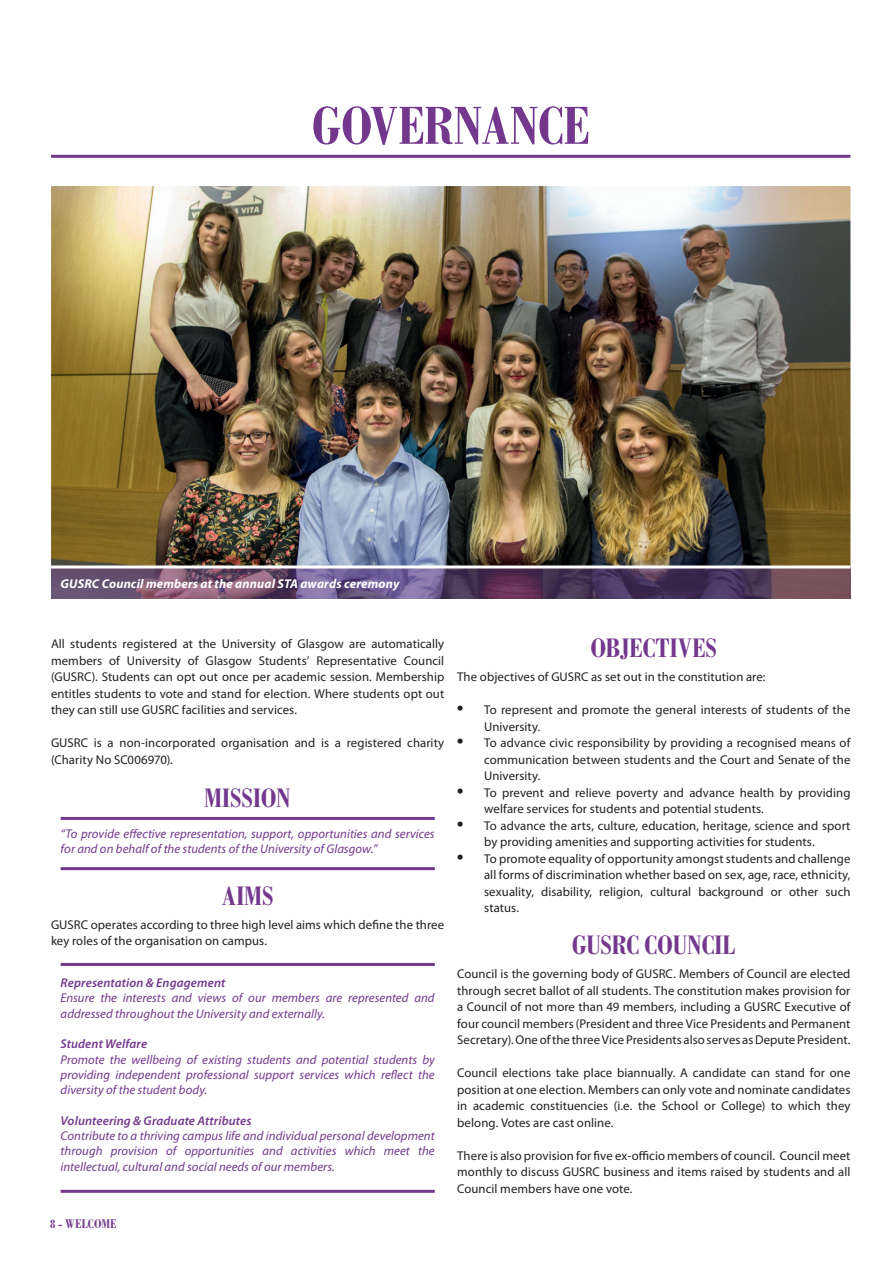
<style>
.page{position:relative;width:893px;height:1263px;background:#fff}
.page>*{position:absolute;margin:0;border:0;box-sizing:border-box;transform-origin:0 0}
.t1{font:700 condensed 57px "Bodoni Std";letter-spacing:.005em;color:#73388d}
.t2{font:700 condensed 28.5px "Bodoni Std";letter-spacing:.005em;color:#73388d}
.t3{font:700 condensed 13.5px "Bodoni Std";letter-spacing:.02em;color:#73388d}
.t4{font:12.75px/16.5px "Myriad Pro";letter-spacing:.005em;color:#231f20;text-align:justify}
.t5{font:italic 12.75px/15.3px "Myriad Pro";letter-spacing:.005em;color:#73388d}
.t6{font:italic 600 12.75px "Myriad Pro";letter-spacing:.01em;color:#73388d}
.t7{font:italic 700 12.75px "Myriad Pro";letter-spacing:.015em;color:#fff}
.s1{font-family:"Times";font-size:18px}
</style>
<div class="page">
<img style="left:51px;top:186px;width:799px;height:379px">
<hr style="left:51px;top:155px;width:799px;height:3px;background:#73388d">
<hr style="left:61px;top:817px;width:374px;height:3px;background:#73388d">
<hr style="left:61px;top:867px;width:374px;height:3px;background:#73388d">
<hr style="left:61px;top:963px;width:374px;height:3px;background:#73388d">
<hr style="left:61px;top:1190px;width:374px;height:3px;background:#73388d">
<img style="left:51px;top:568px;width:799px;height:30px">
<h1 class="t1" style="left:312px;top:94px;width:279px">GOVERNANCE</h1>
<p class="t7" style="left:61px;top:575px;width:340px">GUSRC Council members at the annual STA awards ceremony</p>
<p class="t4" style="left:51px;top:635px;width:395px">All students registered at the University of Glasgow are automatically members of University of Glasgow Students’ Representative Council (GUSRC). Students can opt out once per academic session. Membership entitles students to vote and stand for election. Where students opt out they can still use GUSRC facilities and services.</p>
<p class="t4" style="left:51px;top:734px;width:395px">GUSRC is a non-incorporated organisation and is a registered charity (Charity No SC006970).</p>
<h2 class="t2" style="left:205px;top:782px;width:88px">MISSION</h2>
<p class="t5" style="left:61px;top:825px;width:376px">“To provide effective representation, support, opportunities and services for and on behalf of the students of the University of Glasgow.”</p>
<h2 class="t2" style="left:222px;top:880px;width:53px">AIMS</h2>
<p class="t4" style="left:51px;top:916px;width:395px">GUSRC operates according to three high level aims which define the three key roles of the organisation on campus.</p>
<p class="t6" style="left:61px;top:975px;width:166px">Representation &amp; Engagement</p>
<p class="t5" style="left:61px;top:990px;width:376px">Ensure the interests and views of our members are represented and addressed throughout the University and externally.</p>
<p class="t6" style="left:61px;top:1036px;width:88px">Student Welfare</p>
<p class="t5" style="left:61px;top:1051px;width:376px;text-align:justify">Promote the wellbeing of existing students and potential students by providing independent professional support services which reflect the diversity of the student body.</p>
<p class="t6" style="left:61px;top:1112px;width:192px">Volunteering &amp; Graduate Attributes</p>
<p class="t5" style="left:61px;top:1128px;width:376px;text-align:justify">Contribute to a thriving campus life and individual personal development through provision of opportunities and activities which meet the intellectual, cultural and social needs of our members.</p>
<p class="t3" style="left:50px;top:1217px;width:68px">8 - WELCOME</p>
<h2 class="t2" style="left:590px;top:632px;width:128px">OBjECTIVES</h2>
<p class="t4" style="left:457px;top:668px;width:310px">The objectives of GUSRC as set out in the constitution are:</p>
<p class="t4" style="left:484px;top:701px;width:368px;text-indent:-27px"><span class="s1">•</span> To represent and promote the general interests of students of the<br>University.</p>
<p class="t4" style="left:484px;top:734px;width:368px;text-indent:-27px"><span class="s1">•</span> To advance civic responsibility by providing a recognised means of communication between students and the Court and Senate of the University.</p>
<p class="t4" style="left:484px;top:784px;width:368px;text-indent:-27px"><span class="s1">•</span> To prevent and relieve poverty and advance health by providing welfare services for students and potential students.</p>
<p class="t4" style="left:484px;top:817px;width:368px;text-indent:-27px"><span class="s1">•</span> To advance the arts, culture, education, heritage, science and sport by providing amenities and supporting activities for students.</p>
<p class="t4" style="left:484px;top:850px;width:368px;text-indent:-27px"><span class="s1">•</span> To promote equality of opportunity amongst students and challenge all forms of discrimination whether based on sex, age, race, ethnicity, sexuality, disability, religion, cultural background or other such status.</p>
<h2 class="t2" style="left:572px;top:929px;width:164px">GUSRC COUNCIL</h2>
<p class="t4" style="left:457px;top:965px;width:395px">Council is the governing body of GUSRC. Members of Council are elected through secret ballot of all students. The constitution makes provision for a Council of not more than 49 members, including a GUSRC Executive of four council members (President and three Vice Presidents and Permanent Secretary). One of the three Vice Presidents also serves as Depute President.</p>
<p class="t4" style="left:457px;top:1064px;width:395px">Council elections take place biannually. A candidate can stand for one position at one election. Members can only vote and nominate candidates in academic constituencies (i.e. the School or College) to which they belong. Votes are cast online.</p>
<p class="t4" style="left:457px;top:1147px;width:395px">There is also provision for five ex-officio members of council. Council meet monthly to discuss GUSRC business and items raised by students and all Council members have one vote.</p>
</div>
